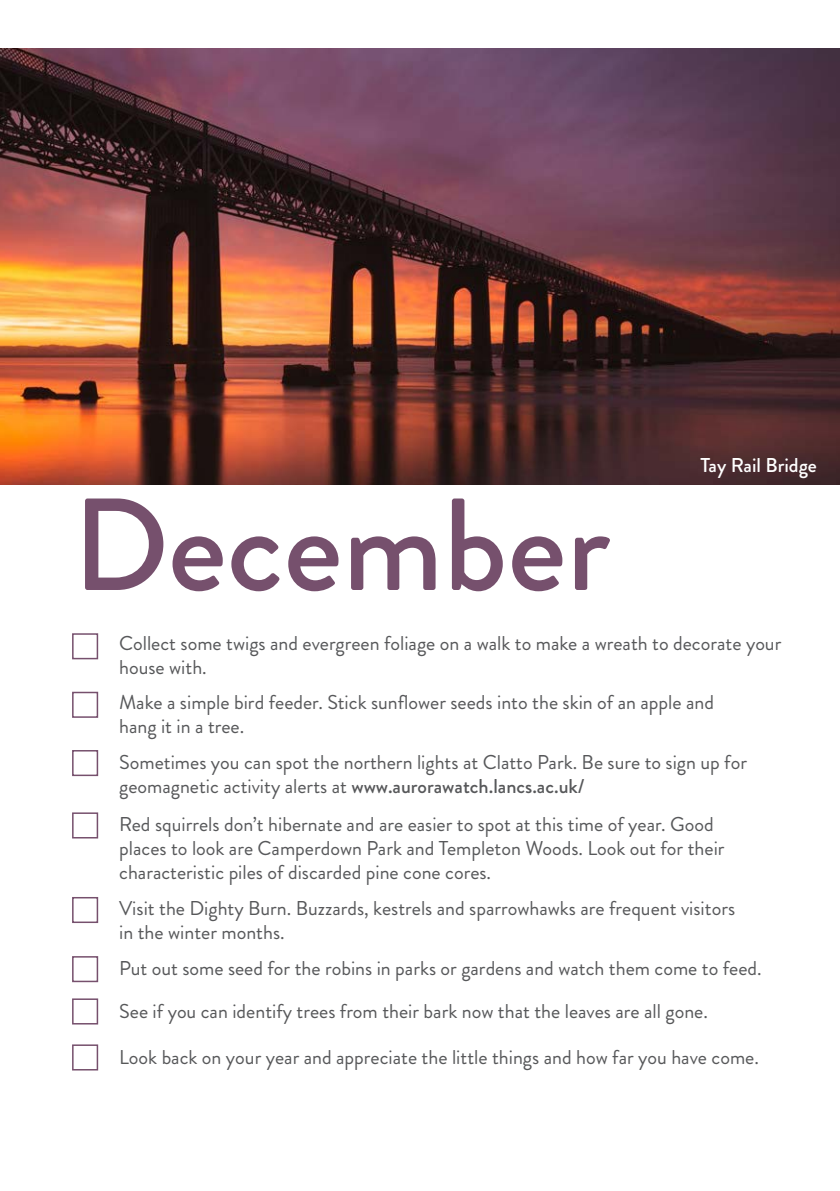
<style>
.page{position:relative;width:840px;height:1191px;background:#fff}
.page>*{position:absolute;margin:0;border:0;box-sizing:border-box;transform-origin:0 0}
.t1{font:500 130.6px "Brandon Grotesque";color:#76506d}
.t2{font:20px/24px "Brandon Grotesque";color:#57585a}
.t3{font:500 20px "Brandon Grotesque";color:#fff}
.s1{font-weight:500}
</style>
<div class="page">
<img style="left:0;top:48px;width:839px;height:437px">
<div style="left:72px;top:633px;width:26px;height:26px;border:2px solid #76506d"></div>
<div style="left:72px;top:691px;width:26px;height:27px;border:2px solid #76506d"></div>
<div style="left:72px;top:750px;width:26px;height:26px;border:2px solid #76506d"></div>
<div style="left:72px;top:812px;width:26px;height:26px;border:2px solid #76506d"></div>
<div style="left:72px;top:897px;width:26px;height:26px;border:2px solid #76506d"></div>
<div style="left:72px;top:956px;width:26px;height:26px;border:2px solid #76506d"></div>
<div style="left:72px;top:998px;width:26px;height:26px;border:2px solid #76506d"></div>
<div style="left:72px;top:1044px;width:26px;height:26px;border:2px solid #76506d"></div>
<h1 class="t1" style="left:72px;top:455px;width:539px">December</h1>
<p class="t3" style="left:700px;top:451px;width:118px">Tay Rail Bridge</p>
<p class="t2" style="left:119px;top:631px;width:663px">Collect some twigs and evergreen foliage on a walk to make a wreath to decorate your house with.</p>
<p class="t2" style="left:119px;top:690px;width:596px">Make a simple bird feeder. Stick sunflower seeds into the skin of an apple and hang it in a tree.</p>
<p class="t2" style="left:119px;top:750px;width:629px">Sometimes you can spot the northern lights at Clatto Park. Be sure to sign up for geomagnetic activity alerts at <span class="s1">www.aurorawatch.lancs.ac.uk/</span></p>
<p class="t2" style="left:119px;top:812px;width:606px">Red squirrels don’t hibernate and are easier to spot at this time of year. Good places to look are Camperdown Park and Templeton Woods. Look out for their characteristic piles of discarded pine cone cores.</p>
<p class="t2" style="left:119px;top:896px;width:617px">Visit the Dighty Burn. Buzzards, kestrels and sparrowhawks are frequent visitors in the winter months.</p>
<p class="t2" style="left:119px;top:947px;width:643px;line-height:42.4px">Put out some seed for the robins in parks or gardens and watch them come to feed.<br>See if you can identify trees from their bark now that the leaves are all gone.</p>
<p class="t2" style="left:119px;top:1045px;width:641px">Look back on your year and appreciate the little things and how far you have come.</p>
</div>
